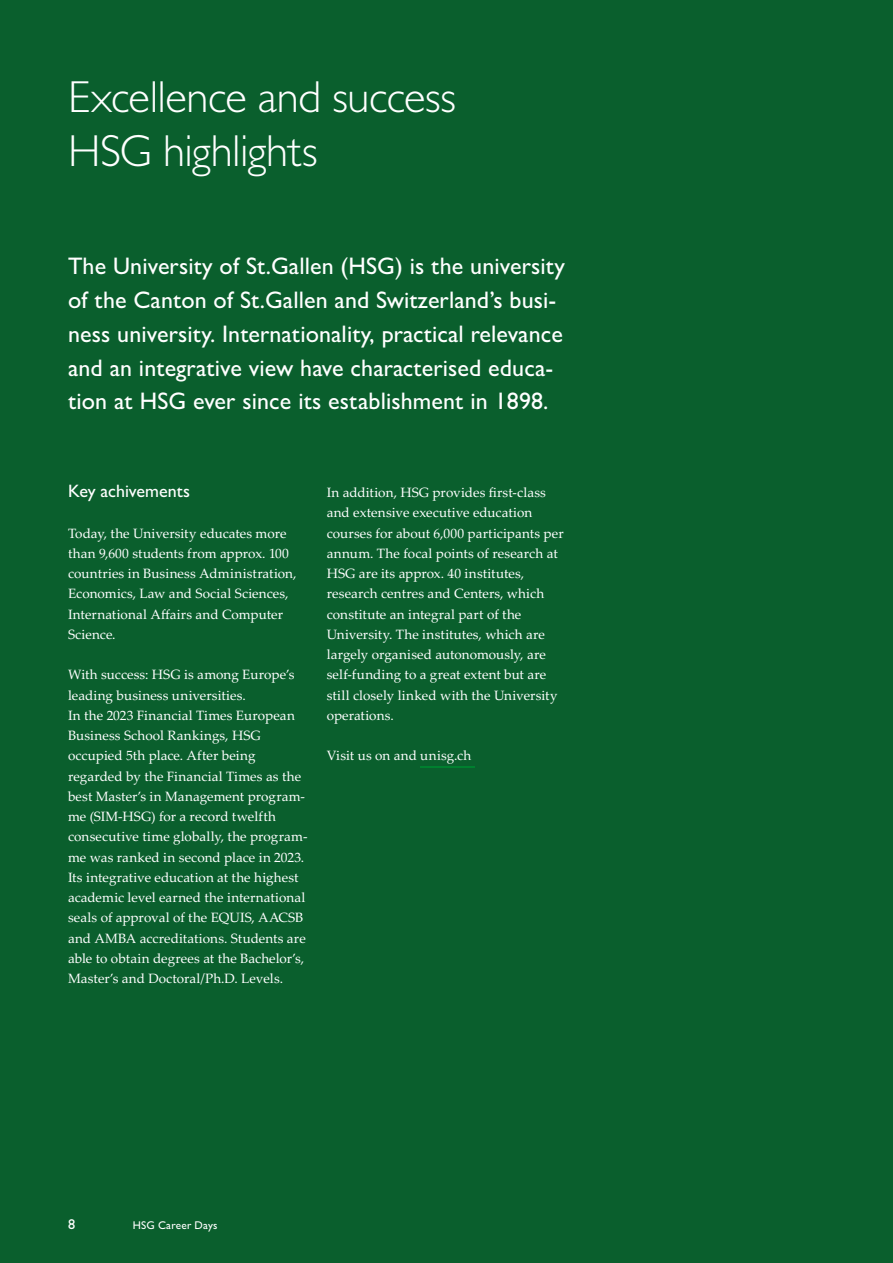
<style>
.page{position:relative;width:893px;height:1263px;background:#0a5f2d}
.page>*{position:absolute;margin:0;border:0;box-sizing:border-box;transform-origin:0 0}
.t1{font:300 45px/54px "Gill Sans MT Pro";letter-spacing:-.01em;color:#fff}
.t2{font:500 24px/33.8px "Gill Sans MT Pro";letter-spacing:.005em;color:#fff}
.t3{font:500 18px "Gill Sans MT Pro";color:#fff}
.t4{font:500 14.25px "Gill Sans MT Pro";color:#fff}
.t5{font:13.5px/20.2px "Palatino Linotype";letter-spacing:.005em;color:#fff}
.t6{font:500 11.25px "Gill Sans MT Pro";letter-spacing:.02em;color:#fff}
</style>
<div class="page">
<hr style="left:420px;top:766px;width:54px;height:1px;background:#00802f">
<h1 class="t1" style="left:68px;top:69px;width:390px">Excellence and success<br>HSG highlights</h1>
<p class="t2" style="left:68px;top:249px;width:498px">The University of St.Gallen (HSG) is the university of the Canton of St.Gallen and Switzerland’s busi&shy;ness university. Internationality, practical relevance and an integrative view have characterised educa&shy;tion at HSG ever since its establishment in 1898.</p>
<h3 class="t3" style="left:68px;top:480px;width:124px">Key achivements</h3>
<p class="t5" style="left:68px;top:522px;width:230px">Today, the University educates more than 9,600 students from approx. 100 countries in Business Administration,<br>Economics, Law and Social Sciences,<br>International Affairs and Computer<br>Science.</p>
<p class="t5" style="left:68px;top:664px;width:241px">With success: HSG is among Europe’s leading business universities.<br>In the 2023 Financial Times European Business School Rankings, HSG occupied 5th place. After being regarded by the Financial Times as the best Master’s in Management program&shy;me (SIM-HSG) for a record twelfth consecutive time globally, the program&shy;me was ranked in second place in 2023.<br>Its integrative education at the highest academic level earned the international seals of approval of the EQUIS, AACSB and AMBA accreditations. Students are able to obtain degrees at the Bachelor’s, Master’s and Doctoral/Ph.D. Levels.</p>
<p class="t5" style="left:327px;top:482px;width:238px">In addition, HSG provides first-class and extensive executive education courses for about 6,000 participants per annum. The focal points of research at HSG are its approx. 40 institutes, research centres and Centers, which constitute an integral part of the University. The institutes, which are largely organised autonomously, are self-funding to a great extent but are still closely linked with the University operations.</p>
<p class="t5" style="left:327px;top:745px;width:146px">Visit us on and unisg.ch</p>
<p class="t4" style="left:68px;top:1216px;width:9px">8</p>
<p class="t6" style="left:133px;top:1218px;width:86px">HSG Career Days</p>
</div>
